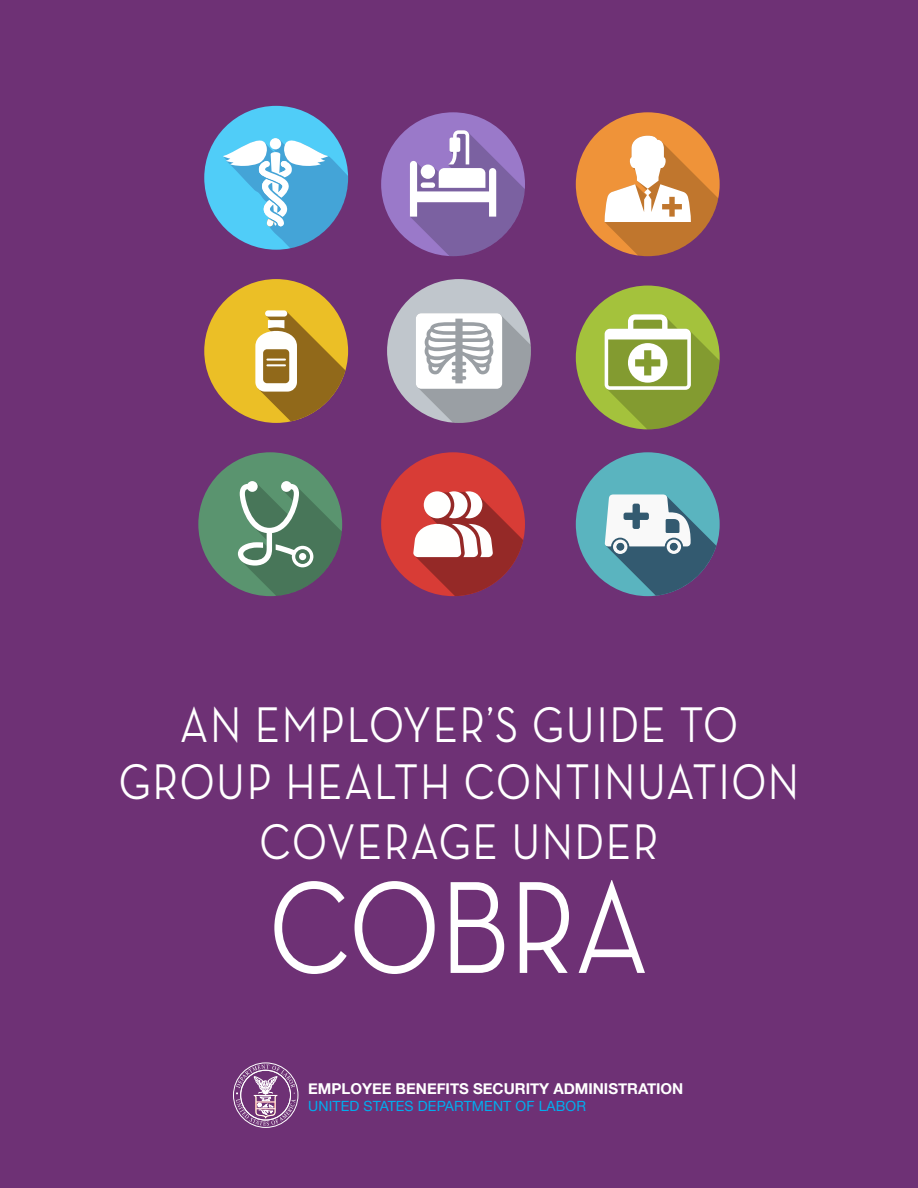
<style>
.page{position:relative;width:918px;height:1188px;background:#6e3175}
.page>*{position:absolute;margin:0;border:0;box-sizing:border-box;transform-origin:0 0}
.Front_Cover_TITLES{font:500 133.5px "Neutra Disp";letter-spacing:.005em;color:#fff;scale:.86 1}
.Front_Cover_TITLES-2{font:500 51px "Neutra Disp";letter-spacing:.05em;color:#fff;scale:.86 1}
.t1{font:700 15px "Helvetica Neue";color:#fff}
.t2{font:14.1px "Helvetica Neue";letter-spacing:.01em;color:#00aeef}
</style>
<div class="page">
<div style="left:204px;top:106px;width:144px;height:144px;background:#50cdf8;border-radius:50%"></div>
<svg style="left:223px;top:137px;width:125px;height:111px"></svg>
<div style="left:381px;top:112px;width:144px;height:144px;background:#9a79c9;border-radius:50%"></div>
<svg style="left:410px;top:130px;width:115px;height:126px"></svg>
<div style="left:421px;top:182px;width:14px;height:6px;background:#fff;border-radius:3px"></div>
<div style="left:198px;top:452px;width:144px;height:144px;background:#5a946f;border-radius:50%"></div>
<svg style="left:238px;top:481px;width:104px;height:115px"></svg>
<div style="left:576px;top:452px;width:144px;height:144px;background:#5ab4bf;border-radius:50%"></div>
<svg style="left:605px;top:494px;width:111px;height:102px"></svg>
<div style="left:617px;top:543px;width:7px;height:8px;background:#335a70;border-radius:50%"></div>
<div style="left:670px;top:543px;width:8px;height:8px;background:#335a70;border-radius:50%"></div>
<div style="left:387px;top:279px;width:144px;height:144px;background:#c0c6cc;border-radius:50%"></div>
<svg style="left:416px;top:313px;width:115px;height:110px"></svg>
<div style="left:381px;top:452px;width:144px;height:144px;background:#d83c36;border-radius:50%"></div>
<svg style="left:413px;top:491px;width:110px;height:105px"></svg>
<div style="left:576px;top:112px;width:144px;height:144px;background:#ef9339;border-radius:50%"></div>
<svg style="left:605px;top:136px;width:113px;height:120px"></svg>
<div style="left:576px;top:286px;width:144px;height:143px;background:#a4c23c;border-radius:50%"></div>
<svg style="left:605px;top:314px;width:115px;height:115px"></svg>
<div style="left:204px;top:279px;width:144px;height:144px;background:#ebbf26;border-radius:50%"></div>
<svg style="left:255px;top:310px;width:90px;height:111px"></svg>
<div style="left:233px;top:1062px;width:65px;height:66px;border:1px solid #fff;border-radius:50%"></div>
<svg style="left:236px;top:1065px;width:60px;height:61px"></svg>
<p class="Front_Cover_TITLES-2" style="left:180px;top:696px;width:650px">AN EMPLOYER’S GUIDE TO</p>
<p class="Front_Cover_TITLES-2" style="left:119px;top:753px;width:792px">GROUP HEALTH CONTINUATION</p>
<p class="Front_Cover_TITLES-2" style="left:260px;top:814px;width:464px">COVERAGE UNDER</p>
<p class="Front_Cover_TITLES" style="left:270px;top:854px;width:442px">COBRA</p>
<p class="t1" style="left:308px;top:1077px;width:377px">EMPLOYEE BENEFITS SECURITY ADMINISTRATION</p>
<p class="t2" style="left:308px;top:1096px;width:279px">UNITED STATES DEPARTMENT OF LABOR</p>
</div>
